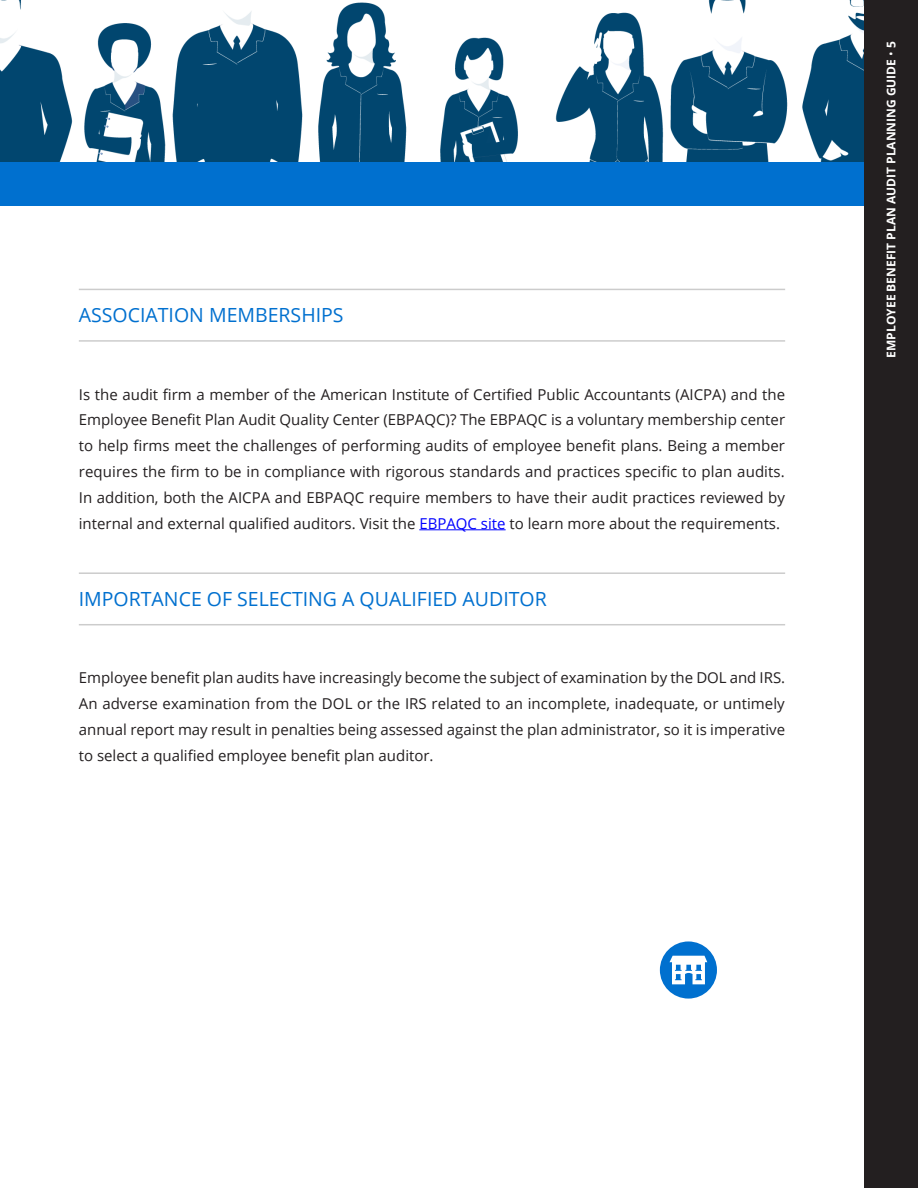
<style>
.page{position:relative;width:918px;height:1188px;background:#fff}
.page>*{position:absolute;margin:0;border:0;box-sizing:border-box;transform-origin:0 0}
.Subheads_COLOR{font:19.5px "Open Sans";color:#0070cf}
.Body_copy{font:15px/25.8px "Open Sans";color:#231f20;text-align:justify}
.t1{font:700 12px "Open Sans";color:#fff}
.s1{color:#00f}
.s2{font-weight:400}
</style>
<div class="page">
<div style="left:864px;top:0;width:54px;height:1188px;background:#231f20"></div>
<hr style="left:419px;top:529px;width:87px;height:1px;background:#00f">
<hr style="left:79px;top:289px;width:706px;height:1px;background:#ccc">
<hr style="left:79px;top:340px;width:706px;height:2px;background:#ccc">
<hr style="left:79px;top:572px;width:706px;height:2px;background:#ccc">
<hr style="left:79px;top:624px;width:706px;height:1px;background:#ccc">
<div style="left:0;top:134px;width:864px;height:72px;background:#0070cf"></div>
<div style="left:660px;top:941px;width:57px;height:58px;background:#0070cf;border-radius:50%"></div>
<svg style="left:670px;top:956px;width:37px;height:28px"></svg>
<img style="left:0;top:0;width:864px;height:161px">
<p class="Subheads_COLOR" style="left:79px;top:302px;width:266px">ASSOCIATION MEMBERSHIPS</p>
<p class="Body_copy" style="left:79px;top:381px;width:708px">Is the audit firm a member of the American Institute of Certified Public Accountants (AICPA) and the Employee Benefit Plan Audit Quality Center (EBPAQC)? The EBPAQC is a voluntary membership center to help firms meet the challenges of performing audits of employee benefit plans. Being a member requires the firm to be in compliance with rigorous standards and practices specific to plan audits.<br>In addition, both the AICPA and EBPAQC require members to have their audit practices reviewed by internal and external qualified auditors. Visit the <span class="s1">EBPAQC site</span> to learn more about the requirements.</p>
<p class="Subheads_COLOR" style="left:79px;top:586px;width:469px">IMPORTANCE OF SELECTING A QUALIFIED AUDITOR</p>
<p class="Body_copy" style="left:79px;top:665px;width:708px">Employee benefit plan audits have increasingly become the subject of examination by the DOL and IRS.<br>An adverse examination from the DOL or the IRS related to an incomplete, inadequate, or untimely annual report may result in penalties being assessed against the plan administrator, so it is imperative to select a qualified employee benefit plan auditor.</p>
<p class="t1" style="left:883px;top:358px;width:318px;rotate:-90deg">EMPLOYEE BENEFIT PLAN AUDIT PLANNING GUIDE <span class="s2">•</span> 5</p>
</div>
